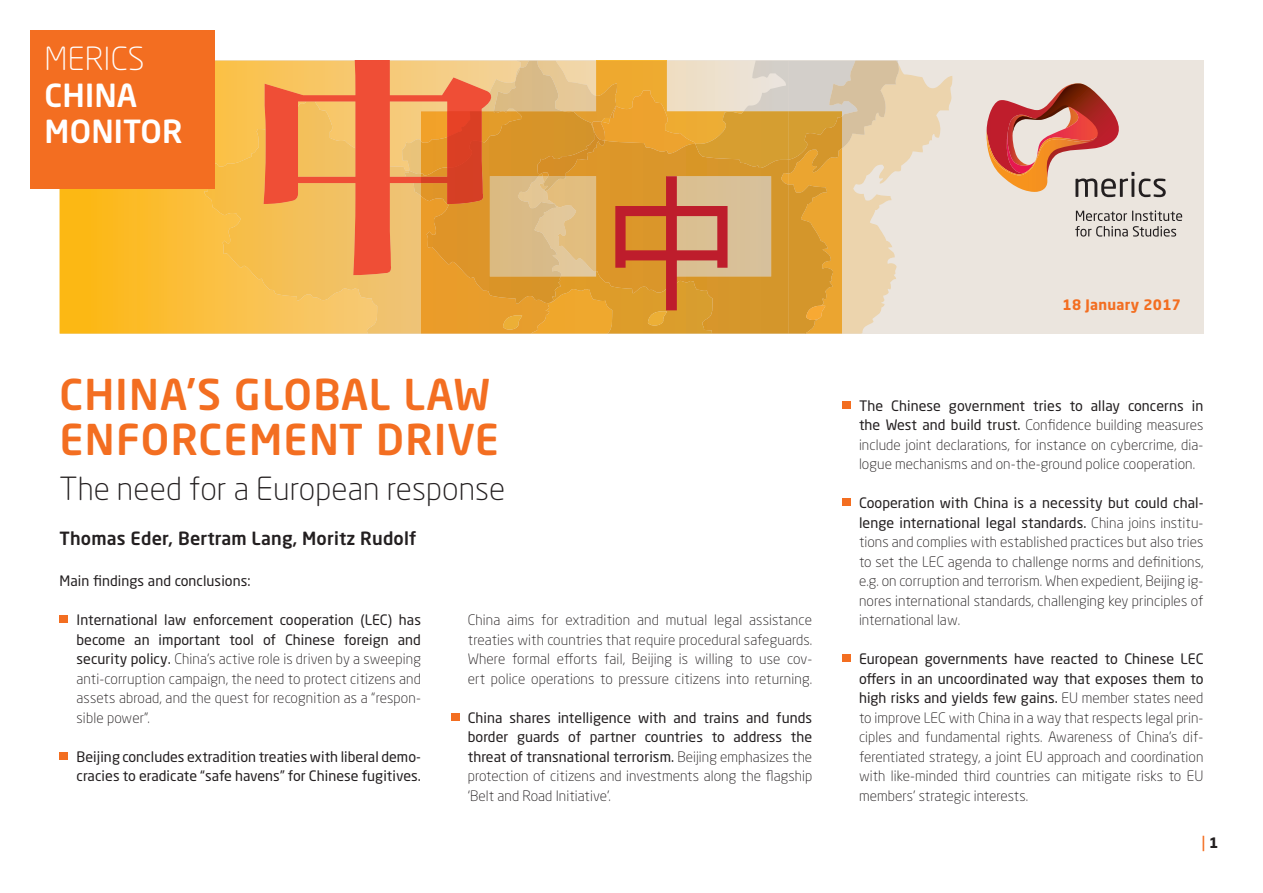
<style>
.page{position:relative;width:1263px;height:893px;background:#fff}
.page>*{position:absolute;margin:0;border:0;box-sizing:border-box;transform-origin:0 0}
.t1{font:500 42px/45px "Neo Sans Pro";letter-spacing:.03em;color:#f36e21}
.t2{font:300 31.5px "Neo Sans Pro";letter-spacing:.005em;color:#231f20}
.t3{font:500 31.5px/36.8px "Neo Sans Pro";letter-spacing:.005em;color:#fff}
.t4{font:300 31.5px "Neo Sans Pro";letter-spacing:.005em;color:#fff}
.t5{font:500 18px "Neo Sans Pro";letter-spacing:.01em;color:#231f20}
.t6{font:16.5px "Neo Sans Pro";color:#f36e21}
.t7{font:300 14.25px/19.5px "Neo Sans Pro";letter-spacing:.005em;color:#231f20;text-align:justify}
.t8{font:14.25px/19.5px "Neo Sans Pro";letter-spacing:.005em;color:#231f20}
.t9{font:700 14.25px "Neo Sans Pro";letter-spacing:.02em;color:#f36e21}
.s1{font-weight:400}
.s2{font-weight:300}
.s3{font-weight:700;font-size:14.25px;color:#231f20}
</style>
<div class="page">
<div style="left:60px;top:61px;width:1143px;height:273px;background:#ebe5de"></div>
<svg style="left:60px;top:189px;width:204px;height:145px"></svg>
<svg style="left:202px;top:61px;width:62px;height:240px"></svg>
<div style="left:771px;top:141px;width:10px;height:193px;background:#d4962b"></div>
<svg style="left:781px;top:61px;width:171px;height:273px"></svg>
<svg style="left:264px;top:61px;width:507px;height:273px"></svg>
<svg style="left:1075px;top:210px;width:107px;height:27px"></svg>
<svg style="left:987px;top:83px;width:179px;height:114px"></svg>
<div style="left:30px;top:31px;width:184px;height:158px;background:#f36e21"></div>
<div style="left:60px;top:616px;width:8px;height:7px;background:#f36e21"></div>
<div style="left:60px;top:752px;width:8px;height:7px;background:#f36e21"></div>
<div style="left:451px;top:713px;width:8px;height:7px;background:#f36e21"></div>
<div style="left:842px;top:401px;width:8px;height:7px;background:#f36e21"></div>
<div style="left:842px;top:499px;width:8px;height:7px;background:#f36e21"></div>
<div style="left:842px;top:655px;width:8px;height:7px;background:#f36e21"></div>
<h2 class="t4" style="left:45px;top:40px;width:101px">MERICS</h2>
<h2 class="t3" style="left:45px;top:76px;width:139px">CHINA<br>MONITOR</h2>
<h1 class="t1" style="left:60px;top:371px;width:441px">CHINA’S GLOBAL LAW<br>ENFORCEMENT DRIVE</h1>
<h2 class="t2" style="left:60px;top:470px;width:447px">The need for a European response</h2>
<p class="t5" style="left:60px;top:527px;width:358px">Thomas Eder, Bertram Lang, Moritz Rudolf</p>
<p class="t8" style="left:60px;top:571px;width:193px">Main findings and conclusions:</p>
<p class="t7" style="left:77px;top:610px;width:346px"><span class="s1">International law enforcement cooperation (LEC) has become an important tool of Chinese foreign and security policy.</span> China’s active role is driven by a sweeping anti-corruption campaign, the need to protect citizens and assets abroad, and the quest for recognition as a “respon&shy;sible power”.</p>
<p class="t8" style="left:77px;top:746px;width:346px">Beijing concludes extradition treaties with liberal demo&shy;cracies to eradicate “safe havens” for Chinese fugitives.</p>
<p class="t7" style="left:468px;top:610px;width:346px">China aims for extradition and mutual legal assistance treaties with countries that require procedural safeguards.<br>Where formal efforts fail, Beijing is willing to use cov&shy;ert police operations to pressure citizens into returning.</p>
<p class="t8" style="left:468px;top:707px;width:346px;text-align:justify">China shares intelligence with and trains and funds border guards of partner countries to address the threat of transnational terrorism. <span class="s2">Beijing emphasizes the protection of citizens and investments along the flagship ‘Belt and Road Initiative’.</span></p>
<p class="t9" style="left:1062px;top:296px;width:120px">18 January 2017</p>
<p class="t7" style="left:859px;top:395px;width:346px"><span class="s1">The Chinese government tries to allay concerns in the West and build trust.</span> Confidence building measures include joint declarations, for instance on cybercrime, dia&shy;logue mechanisms and on-the-ground police cooperation.</p>
<p class="t7" style="left:859px;top:493px;width:346px"><span class="s1">Cooperation with China is a necessity but could chal&shy;lenge international legal standards.</span> China joins institu&shy;tions and complies with established practices but also tries to set the LEC agenda to challenge norms and definitions, e.g. on corruption and terrorism. When expedient, Beijing ig&shy;nores international standards, challenging key principles of international law.</p>
<p class="t7" style="left:859px;top:649px;width:346px"><span class="s1">European governments have reacted to Chinese LEC offers in an uncoordinated way that exposes them to high risks and yields few gains.</span> EU member states need to improve LEC with China in a way that respects legal prin&shy;ciples and fundamental rights. Awareness of China’s dif&shy;ferentiated strategy, a joint EU approach and coordination with like-minded third countries can mitigate risks to EU members’ strategic interests.</p>
<p class="t6" style="left:1201px;top:832px;width:19px">| <span class="s3">1</span></p>
</div>
